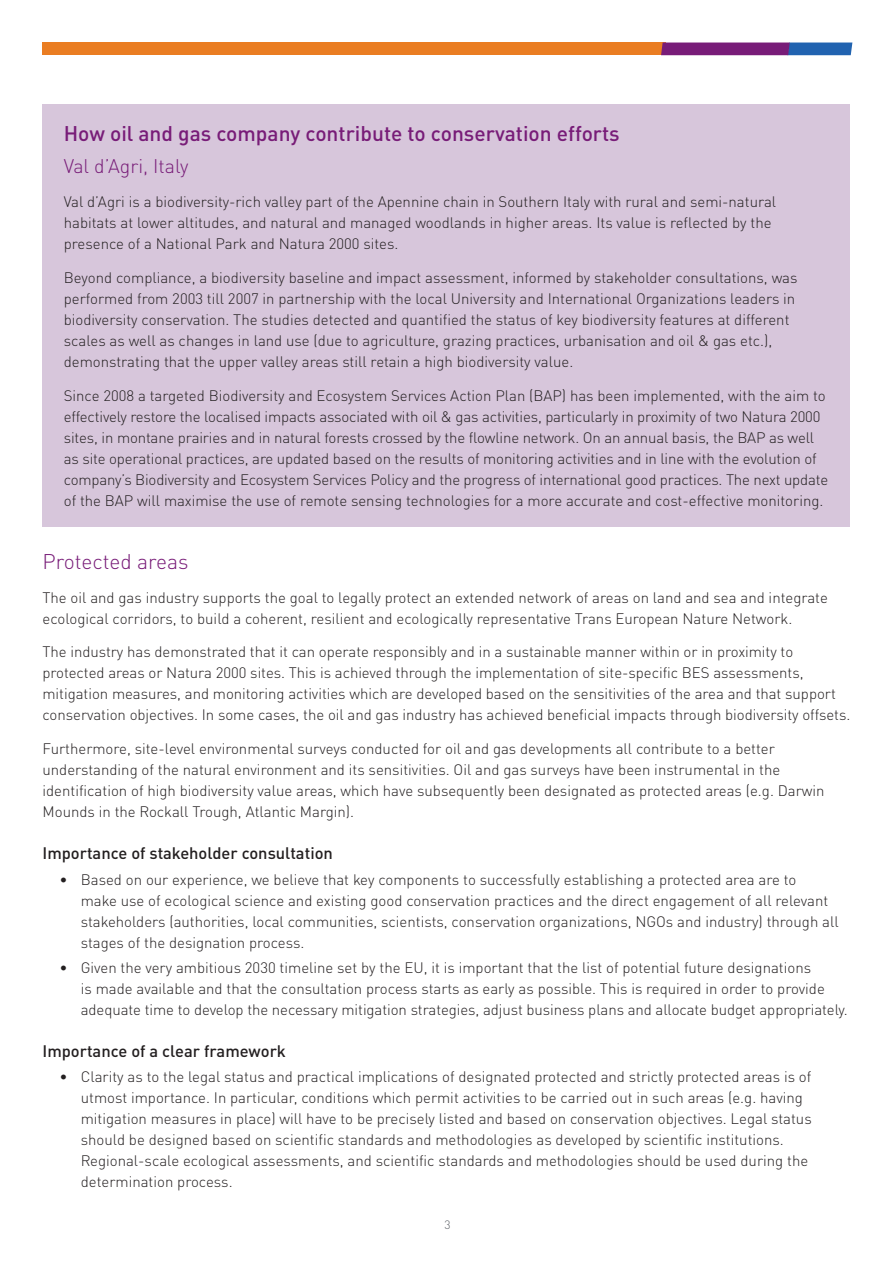
<style>
.page{position:relative;width:893px;height:1263px;background:#fff}
.page>*{position:absolute;margin:0;border:0;box-sizing:border-box;transform-origin:0 0}
.t1{font:500 21px "DIN Pro";color:#781c78}
.t2{font:300 21px "DIN Pro";color:#781c78}
.t3{font:300 19.5px "DIN Pro";color:#781c78}
.t4{font:500 16.5px "DIN Pro";color:#231f20}
.t5{font:300 15px/21px "DIN Pro";color:#231f20}
.t6{font:300 12px "DIN Pro";color:#5f6369}
</style>
<div class="page">
<div style="left:43px;top:43px;width:623px;height:12px;background:#ea7d22"></div>
<svg style="left:661px;top:43px;width:191px;height:12px;background:#5c348a"></svg>
<div style="left:43px;top:104px;width:807px;height:423px;background:#d7c6db"></div>
<h1 class="t1" style="left:64px;top:117px;width:557px">How oil and gas company contribute to conservation efforts</h1>
<h2 class="t3" style="left:64px;top:151px;width:126px">Val d’Agri, Italy</h2>
<p class="t5" style="left:64px;top:190px;width:714px">Val d’Agri is a biodiversity-rich valley part of the Apennine chain in Southern Italy with rural and semi-natural habitats at lower altitudes, and natural and managed woodlands in higher areas. Its value is reflected by the presence of a National Park and Natura 2000 sites.</p>
<p class="t5" style="left:64px;top:266px;width:735px">Beyond compliance, a biodiversity baseline and impact assessment, informed by stakeholder consultations, was performed from 2003 till 2007 in partnership with the local University and International Organizations leaders in biodiversity conservation. The studies detected and quantified the status of key biodiversity features at different scales as well as changes in land use (due to agriculture, grazing practices, urbanisation and oil &amp; gas etc.), demonstrating that the upper valley areas still retain a high biodiversity value.</p>
<p class="t5" style="left:64px;top:383px;width:766px">Since 2008 a targeted Biodiversity and Ecosystem Services Action Plan (BAP) has been implemented, with the aim to effectively restore the localised impacts associated with oil &amp; gas activities, particularly in proximity of two Natura 2000 sites, in montane prairies and in natural forests crossed by the flowline network. On an annual basis, the BAP as well as site operational practices, are updated based on the results of monitoring activities and in line with the evolution of company’s Biodiversity and Ecosystem Services Policy and the progress of international good practices. The next update of the BAP will maximise the use of remote sensing technologies for a more accurate and cost-effective monitoring.</p>
<h1 class="t2" style="left:43px;top:545px;width:148px">Protected areas</h1>
<p class="t5" style="left:43px;top:585px;width:787px">The oil and gas industry supports the goal to legally protect an extended network of areas on land and sea and integrate ecological corridors, to build a coherent, resilient and ecologically representative Trans European Nature Network.</p>
<p class="t5" style="left:43px;top:640px;width:809px">The industry has demonstrated that it can operate responsibly and in a sustainable manner within or in proximity to protected areas or Natura 2000 sites. This is achieved through the implementation of site-specific BES assessments, mitigation measures, and monitoring activities which are developed based on the sensitivities of the area and that support conservation objectives. In some cases, the oil and gas industry has achieved beneficial impacts through biodiversity offsets.</p>
<p class="t5" style="left:43px;top:737px;width:784px">Furthermore, site-level environmental surveys conducted for oil and gas developments all contribute to a better understanding of the natural environment and its sensitivities. Oil and gas surveys have been instrumental in the identification of high biodiversity value areas, which have subsequently been designated as protected areas (e.g. Darwin Mounds in the Rockall Trough, Atlantic Margin).</p>
<p class="t4" style="left:43px;top:840px;width:292px">Importance of stakeholder consultation</p>
<p class="t5" style="left:81px;top:867px;width:759px;text-indent:-21px">• Based on our experience, we believe that key components to successfully establishing a protected area are to<br>make use of ecological science and existing good conservation practices and the direct engagement of all relevant stakeholders (authorities, local communities, scientists, conservation organizations, NGOs and industry) through all stages of the designation process.</p>
<p class="t5" style="left:81px;top:956px;width:768px;text-indent:-21px">• Given the very ambitious 2030 timeline set by the EU, it is important that the list of potential future designations<br>is made available and that the consultation process starts as early as possible. This is required in order to provide adequate time to develop the necessary mitigation strategies, adjust business plans and allocate budget appropriately.</p>
<p class="t4" style="left:43px;top:1038px;width:245px">Importance of a clear framework</p>
<p class="t5" style="left:81px;top:1065px;width:732px;text-indent:-21px">• Clarity as to the legal status and practical implications of designated protected and strictly protected areas is of utmost importance. In particular, conditions which permit activities to be carried out in such areas (e.g. having mitigation measures in place) will have to be precisely listed and based on conservation objectives. Legal status should be designed based on scientific standards and methodologies as developed by scientific institutions.<br>Regional-scale ecological assessments, and scientific standards and methodologies should be used during the determination process.</p>
<p class="t6" style="left:444px;top:1215px;width:8px">3</p>
</div>
